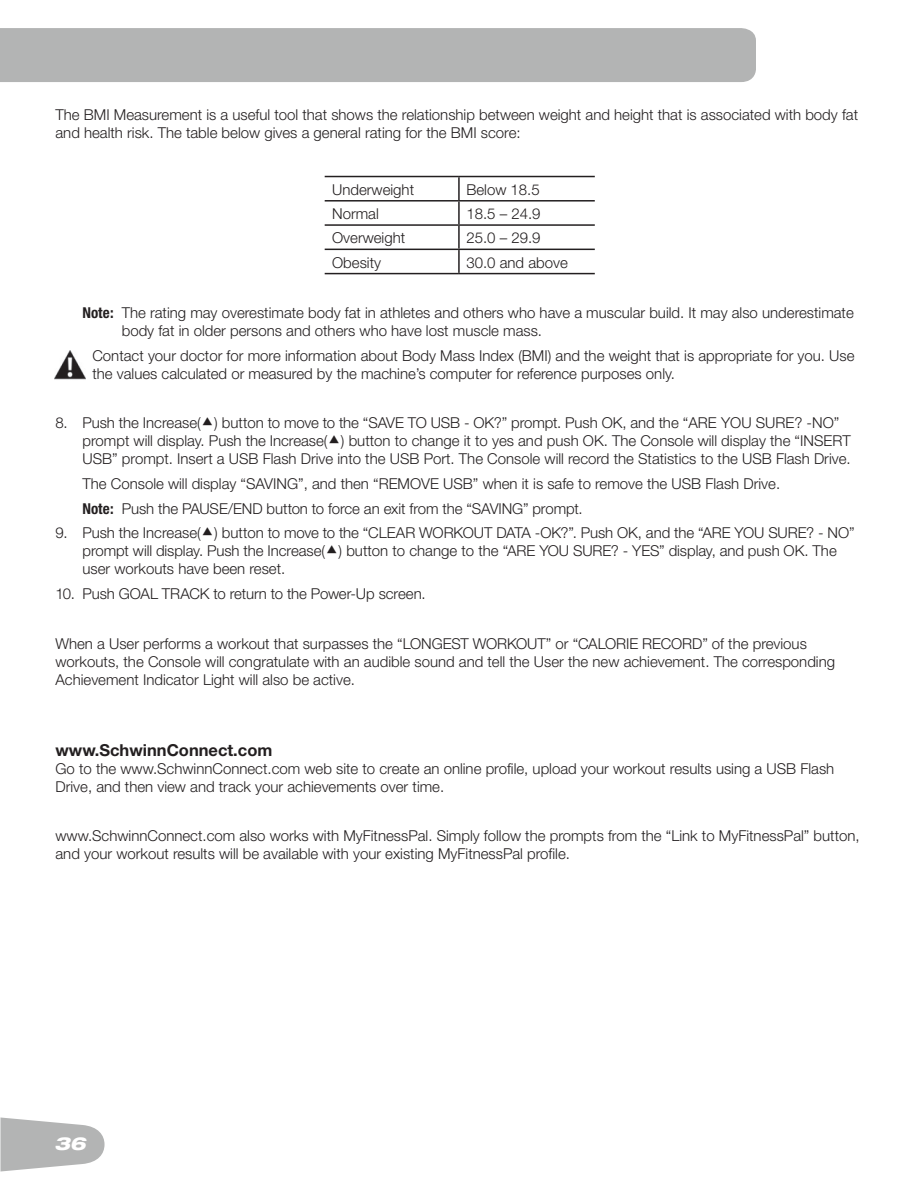
<style>
.page{position:relative;width:918px;height:1188px;background:#fff}
.page>*{position:absolute;margin:0;border:0;box-sizing:border-box;transform-origin:0 0}
.t1{font:italic 800 expanded 18px "Helvetica Neue";color:#fff}
.t2{font:700 16.5px "Helvetica Neue";color:#231f20}
.t3{font:300 15px/18px "Helvetica Neue";color:#231f20}
.s1{font-weight:700;font-stretch:condensed}
</style>
<div class="page">
<div style="left:0;top:28px;width:756px;height:54px;background:#b3b4b4"></div>
<svg style="left:0;top:1118px;width:105px;height:54px"></svg>
<hr style="left:459px;top:176px;width:136px;height:1px;background:#231f20">
<hr style="left:459px;top:200px;width:136px;height:2px;background:#231f20">
<hr style="left:459px;top:224px;width:136px;height:2px;background:#231f20">
<hr style="left:459px;top:249px;width:136px;height:1px;background:#231f20">
<hr style="left:459px;top:273px;width:136px;height:1px;background:#231f20">
<hr style="left:325px;top:176px;width:134px;height:1px;background:#231f20">
<hr style="left:458px;top:177px;width:2px;height:23px;background:#231f20">
<hr style="left:325px;top:200px;width:134px;height:2px;background:#231f20">
<hr style="left:458px;top:202px;width:2px;height:22px;background:#231f20">
<hr style="left:325px;top:224px;width:134px;height:2px;background:#231f20">
<hr style="left:458px;top:226px;width:2px;height:23px;background:#231f20">
<hr style="left:325px;top:249px;width:134px;height:1px;background:#231f20">
<hr style="left:458px;top:250px;width:2px;height:23px;background:#231f20">
<hr style="left:325px;top:273px;width:134px;height:1px;background:#231f20">
<img style="left:54px;top:351px;width:32px;height:29px">
<p class="t3" style="left:56px;top:106px;width:804px">The BMI Measurement is a useful tool that shows the relationship between weight and height that is associated with body fat and health risk. The table below gives a general rating for the BMI score:</p>
<p class="t3" style="left:332px;top:180px;width:83px">Underweight</p>
<p class="t3" style="left:466px;top:180px;width:75px">Below 18.5</p>
<p class="t3" style="left:332px;top:204px;width:48px">Normal</p>
<p class="t3" style="left:466px;top:204px;width:76px">18.5 – 24.9</p>
<p class="t3" style="left:332px;top:229px;width:75px">Overweight</p>
<p class="t3" style="left:466px;top:229px;width:76px">25.0 – 29.9</p>
<p class="t3" style="left:332px;top:253px;width:50px">Obesity</p>
<p class="t3" style="left:466px;top:253px;width:103px">30.0 and above</p>
<p class="t3" style="left:122px;top:303px;width:734px;text-indent:-39px"><span class="s1">Note:</span> The rating may overestimate body fat in athletes and others who have a muscular build. It may also underestimate body fat in older persons and others who have lost muscle mass.</p>
<p class="t3" style="left:92px;top:346px;width:764px">Contact your doctor for more information about Body Mass Index (BMI) and the weight that is appropriate for you. Use the values calculated or measured by the machine’s computer for reference purposes only.</p>
<p class="t3" style="left:82px;top:413px;width:770px;text-indent:-27px">8. Push the Increase( ) button to move to the “SAVE TO USB - OK?” prompt. Push OK, and the “ARE YOU SURE? -NO” prompt will display. Push the Increase( ) button to change it to yes and push OK. The Console will display the “INSERT<br>USB” prompt. Insert a USB Flash Drive into the USB Port. The Console will record the Statistics to the USB Flash Drive.</p>
<p class="t3" style="left:82px;top:471px;width:699px;line-height:24.8px">The Console will display “SAVING”, and then “REMOVE USB” when it is safe to remove the USB Flash Drive.<br><span class="s1">Note:</span> Push the PAUSE/END button to force an exit from the “SAVING” prompt.</p>
<p class="t3" style="left:82px;top:524px;width:774px;text-indent:-27px">9. Push the Increase( ) button to move to the “CLEAR WORKOUT DATA -OK?”. Push OK, and the “ARE YOU SURE? - NO” prompt will display. Push the Increase( ) button to change to the “ARE YOU SURE? - YES” display, and push OK. The user workouts have been reset.</p>
<p class="t3" style="left:55px;top:584px;width:372px">10. Push GOAL TRACK to return to the Power-Up screen.</p>
<p class="t3" style="left:55px;top:634px;width:781px">When a User performs a workout that surpasses the “LONGEST WORKOUT” or “CALORIE RECORD” of the previous workouts, the Console will congratulate with an audible sound and tell the User the new achievement. The corresponding<br>Achievement Indicator Light will also be active.</p>
<p class="t2" style="left:56px;top:744px;width:218px">www.SchwinnConnect.com</p>
<p class="t3" style="left:56px;top:759px;width:780px">Go to the www.SchwinnConnect.com web site to create an online profile, upload your workout results using a USB Flash<br>Drive, and then view and track your achievements over time.</p>
<p class="t3" style="left:56px;top:827px;width:806px">www.SchwinnConnect.com also works with MyFitnessPal. Simply follow the prompts from the “Link to MyFitnessPal” button, and your workout results will be available with your existing MyFitnessPal profile.</p>
<p class="t1" style="left:54px;top:1133px;width:33px">36</p>
</div>
